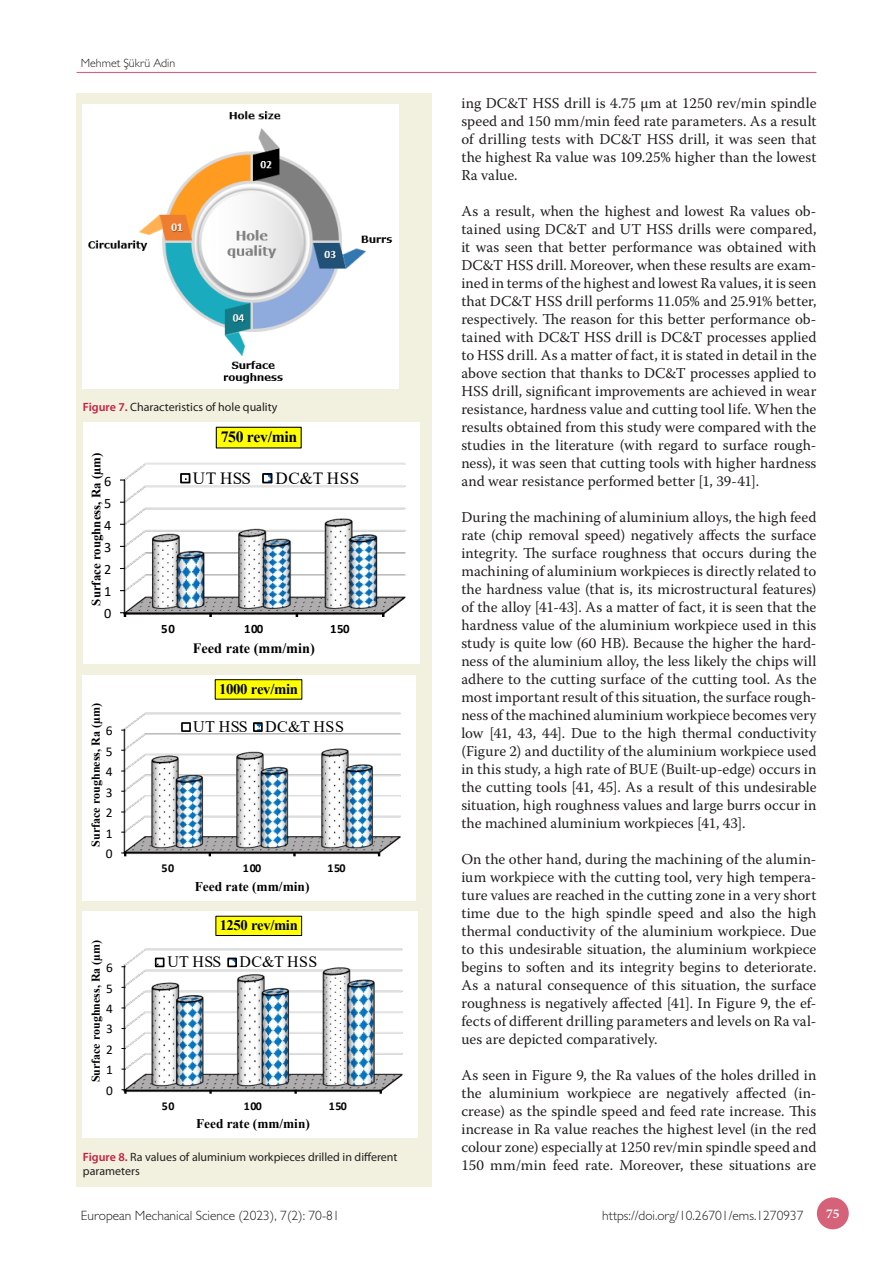
<style>
.page{position:relative;width:893px;height:1263px;background:#fff}
.page>*{position:absolute;margin:0;border:0;box-sizing:border-box;transform-origin:0 0}
.t1{font:17.1px "Times New Roman";letter-spacing:.03em;color:#000}
.t2{font:16.05px "Times New Roman";letter-spacing:.03em;color:#000}
.t3{font:15.9px "Times New Roman";letter-spacing:.03em;color:#000}
.t4{font:700 15.75px "Times New Roman";letter-spacing:-.02em;color:#000}
.t5{font:15px/18px "Warnock Pro";letter-spacing:.005em;color:#231f20;text-align:justify}
.t6{font:700 14.7px "Times New Roman";letter-spacing:-.025em;color:#000}
.t7{font:700 14.55px "Times New Roman";letter-spacing:-.025em;color:#000}
.t8{font:700 14.25px "Times New Roman";color:#000}
.t9{font:14.25px "Calibri";color:#000}
.t10{font:300 13.5px "Gill Sans";color:#231f20}
.t11{font:700 13.5px "Times New Roman";color:#000}
.t12{font:13.5px "Calibri";color:#000}
.t13{font:700 13.5px "Minion Pro";color:#fff}
.t14{font:700 13.35px "Times New Roman";color:#000}
.t15{font:13.35px "Calibri";color:#000}
.t16{font:700 12.9px "Times New Roman";color:#000}
.t17{font:700 12.9px "Calibri";letter-spacing:.05em;color:#000}
.t18{font:700 12.15px "Times New Roman";color:#000}
.t19{font:700 12.15px "Calibri";letter-spacing:.05em;color:#000}
.t20{font:12px/14.4px "Myriad Pro";color:#231f20}
.t21{font:700 12px "Times New Roman";color:#000}
.t22{font:300 12px "Gill Sans";color:#231f20}
.t23{font:700 12px "Calibri";letter-spacing:.05em;color:#000}
.s1{font-weight:600;color:#c51f40}
</style>
<div class="page">
<div style="left:77px;top:94px;width:355px;height:306px;background:#f2f0de"></div>
<div style="left:77px;top:388px;width:355px;height:35px;background:#f2f0de"></div>
<div style="left:77px;top:411px;width:355px;height:265px;background:#f2f0de"></div>
<div style="left:77px;top:664px;width:355px;height:248px;background:#f2f0de"></div>
<div style="left:77px;top:901px;width:355px;height:248px;background:#f2f0de"></div>
<div style="left:77px;top:1137px;width:355px;height:49px;background:#f2f0de"></div>
<img style="left:83px;top:105px;width:316px;height:283px">
<div style="left:83px;top:422px;width:337px;height:242px;background:#fff"></div>
<img style="left:122px;top:462px;width:284px;height:154px">
<svg style="left:120px;top:612px;width:6px;height:5px"></svg>
<svg style="left:209px;top:613px;width:3px;height:4px"></svg>
<div style="left:216px;top:427px;width:85px;height:21px;background:#ff0"></div>
<div style="left:216px;top:427px;width:86px;height:21px;border:1px solid #000"></div>
<svg style="left:183px;top:476px;width:4px;height:4px"></svg>
<div style="left:180px;top:473px;width:10px;height:10px;border:2px solid #000"></div>
<svg style="left:265px;top:476px;width:4px;height:4px"></svg>
<div style="left:262px;top:473px;width:10px;height:10px;border:2px solid #000"></div>
<div style="left:83px;top:675px;width:333px;height:226px;background:#fff"></div>
<img style="left:123px;top:712px;width:278px;height:143px">
<svg style="left:121px;top:852px;width:5px;height:4px"></svg>
<div style="left:215px;top:680px;width:87px;height:19px;background:#ff0"></div>
<div style="left:215px;top:679px;width:87px;height:21px;border:1px solid #000"></div>
<div style="left:182px;top:723px;width:8px;height:8px;background:#fff"></div>
<div style="left:181px;top:722px;width:10px;height:10px;border:2px solid #000"></div>
<svg style="left:256px;top:725px;width:4px;height:4px"></svg>
<div style="left:253px;top:722px;width:10px;height:10px;border:2px solid #000"></div>
<div style="left:83px;top:911px;width:335px;height:226px;background:#fff"></div>
<img style="left:123px;top:948px;width:280px;height:144px">
<svg style="left:121px;top:1089px;width:6px;height:5px"></svg>
<svg style="left:209px;top:1090px;width:3px;height:4px"></svg>
<svg style="left:294px;top:1090px;width:3px;height:4px"></svg>
<div style="left:216px;top:916px;width:86px;height:19px;background:#ff0"></div>
<div style="left:215px;top:916px;width:87px;height:20px;border:1px solid #000"></div>
<svg style="left:158px;top:960px;width:4px;height:4px"></svg>
<div style="left:155px;top:957px;width:10px;height:10px;border:2px solid #000"></div>
<svg style="left:230px;top:960px;width:4px;height:4px"></svg>
<div style="left:227px;top:957px;width:10px;height:10px;border:2px solid #000"></div>
<hr style="left:77px;top:72px;width:739px;height:1px;background:#d66279">
<div style="left:817px;top:1197px;width:32px;height:32px;background:#d66279;border-radius:50%"></div>
<p class="t22" style="left:81px;top:55px;width:96px">Mehmet Şükrü Adin</p>
<p class="t20" style="left:83px;top:400px;width:196px"><span class="s1">Figure 7.</span> Characteristics of hole quality</p>
<p class="t16" style="left:87px;top:606px;width:154px;rotate:-90deg">Surface roughness, Ra (µm)</p>
<p class="t9" style="left:104px;top:471px;width:9px">6</p>
<p class="t9" style="left:104px;top:493px;width:9px">5</p>
<p class="t9" style="left:104px;top:515px;width:9px">4</p>
<p class="t9" style="left:104px;top:537px;width:9px">3</p>
<p class="t9" style="left:104px;top:560px;width:9px">2</p>
<p class="t9" style="left:104px;top:582px;width:9px">1</p>
<p class="t9" style="left:104px;top:604px;width:9px">0</p>
<p class="t18" style="left:87px;top:847px;width:145px;rotate:-90deg">Surface roughness, Ra (µm)</p>
<p class="t12" style="left:106px;top:722px;width:8px">6</p>
<p class="t12" style="left:106px;top:742px;width:8px">5</p>
<p class="t12" style="left:106px;top:762px;width:8px">4</p>
<p class="t12" style="left:106px;top:783px;width:8px">3</p>
<p class="t12" style="left:106px;top:803px;width:8px">2</p>
<p class="t12" style="left:106px;top:824px;width:8px">1</p>
<p class="t12" style="left:106px;top:844px;width:8px">0</p>
<p class="t21" style="left:87px;top:1082px;width:144px;rotate:-90deg">Surface roughness, Ra (µm)</p>
<p class="t15" style="left:106px;top:958px;width:8px">6</p>
<p class="t15" style="left:106px;top:979px;width:8px">5</p>
<p class="t15" style="left:106px;top:999px;width:8px">4</p>
<p class="t15" style="left:106px;top:1019px;width:8px">3</p>
<p class="t15" style="left:106px;top:1040px;width:8px">2</p>
<p class="t15" style="left:106px;top:1061px;width:8px">1</p>
<p class="t15" style="left:106px;top:1081px;width:8px">0</p>
<p class="t4" style="left:221px;top:426px;width:78px">750 rev/min</p>
<p class="t1" style="left:193px;top:466px;width:60px">UT HSS</p>
<p class="t1" style="left:276px;top:466px;width:85px">DC&amp;T HSS</p>
<p class="t17" style="left:161px;top:620px;width:15px">50</p>
<p class="t17" style="left:244px;top:620px;width:21px">100</p>
<p class="t17" style="left:330px;top:620px;width:21px">150</p>
<p class="t8" style="left:193px;top:638px;width:124px">Feed rate (mm/min)</p>
<p class="t6" style="left:219px;top:678px;width:81px">1000 rev/min</p>
<p class="t2" style="left:193px;top:715px;width:152px">UT HSS DC&amp;T HSS</p>
<p class="t19" style="left:161px;top:860px;width:14px">50</p>
<p class="t19" style="left:243px;top:860px;width:20px">100</p>
<p class="t19" style="left:328px;top:860px;width:20px">150</p>
<p class="t11" style="left:195px;top:877px;width:116px">Feed rate (mm/min)</p>
<p class="t7" style="left:220px;top:915px;width:80px">1250 rev/min</p>
<p class="t3" style="left:167px;top:951px;width:152px">UT HSS DC&amp;T HSS</p>
<p class="t23" style="left:162px;top:1097px;width:14px">50</p>
<p class="t23" style="left:244px;top:1097px;width:20px">100</p>
<p class="t23" style="left:329px;top:1097px;width:20px">150</p>
<p class="t14" style="left:196px;top:1114px;width:115px">Feed rate (mm/min)</p>
<p class="t20" style="left:83px;top:1149px;width:316px"><span class="s1">Figure 8.</span> Ra values of aluminium workpieces drilled in different parameters</p>
<p class="t5" style="left:461px;top:94px;width:357px">ing DC&amp;T HSS drill is 4.75 μm at 1250 rev/min spindle speed and 150 mm/min feed rate parameters. As a result of drilling tests with DC&amp;T HSS drill, it was seen that the highest Ra value was 109.25% higher than the lowest Ra value.</p>
<p class="t5" style="left:461px;top:202px;width:357px">As a result, when the highest and lowest Ra values ob&shy;tained using DC&amp;T and UT HSS drills were compared, it was seen that better performance was obtained with DC&amp;T HSS drill. Moreover, when these results are exam&shy;ined in terms of the highest and lowest Ra values, it is seen that DC&amp;T HSS drill performs 11.05% and 25.91% better, respectively. The reason for this better performance ob&shy;tained with DC&amp;T HSS drill is DC&amp;T processes applied to HSS drill. As a matter of fact, it is stated in detail in the above section that thanks to DC&amp;T processes applied to HSS drill, significant improvements are achieved in wear resistance, hardness value and cutting tool life. When the results obtained from this study were compared with the studies in the literature (with regard to surface rough&shy;ness), it was seen that cutting tools with higher hardness and wear resistance performed better [1, 39-41].</p>
<p class="t5" style="left:461px;top:508px;width:357px">During the machining of aluminium alloys, the high feed rate (chip removal speed) negatively affects the surface integrity. The surface roughness that occurs during the machining of aluminium workpieces is directly related to the hardness value (that is, its microstructural features) of the alloy [41-43]. As a matter of fact, it is seen that the hardness value of the aluminium workpiece used in this study is quite low (60 HB). Because the higher the hard&shy;ness of the aluminium alloy, the less likely the chips will adhere to the cutting surface of the cutting tool. As the most important result of this situation, the surface rough&shy;ness of the machined aluminium workpiece becomes very low [41, 43, 44]. Due to the high thermal conductivity (Figure 2) and ductility of the aluminium workpiece used in this study, a high rate of BUE (Built-up-edge) occurs in the cutting tools [41, 45]. As a result of this undesirable situation, high roughness values and large burrs occur in the machined aluminium workpieces [41, 43].</p>
<p class="t5" style="left:461px;top:850px;width:357px">On the other hand, during the machining of the alumin&shy;ium workpiece with the cutting tool, very high tempera&shy;ture values are reached in the cutting zone in a very short time due to the high spindle speed and also the high thermal conductivity of the aluminium workpiece. Due to this undesirable situation, the aluminium workpiece begins to soften and its integrity begins to deteriorate.<br>As a natural consequence of this situation, the surface roughness is negatively affected [41]. In Figure 9, the ef&shy;fects of different drilling parameters and levels on Ra val&shy;ues are depicted comparatively.</p>
<p class="t5" style="left:461px;top:1066px;width:357px">As seen in Figure 9, the Ra values of the holes drilled in the aluminium workpiece are negatively affected (in&shy;crease) as the spindle speed and feed rate increase. This increase in Ra value reaches the highest level (in the red colour zone) especially at 1250 rev/min spindle speed and 150 mm/min feed rate. Moreover, these situations are</p>
<p class="t10" style="left:81px;top:1207px;width:260px">European Mechanical Science (2023), 7(2): 70-81</p>
<p class="t10" style="left:602px;top:1207px;width:203px">https://doi.org/10.26701/ems.1270937</p>
<p class="t13" style="left:826px;top:1204px;width:15px">75</p>
</div>
